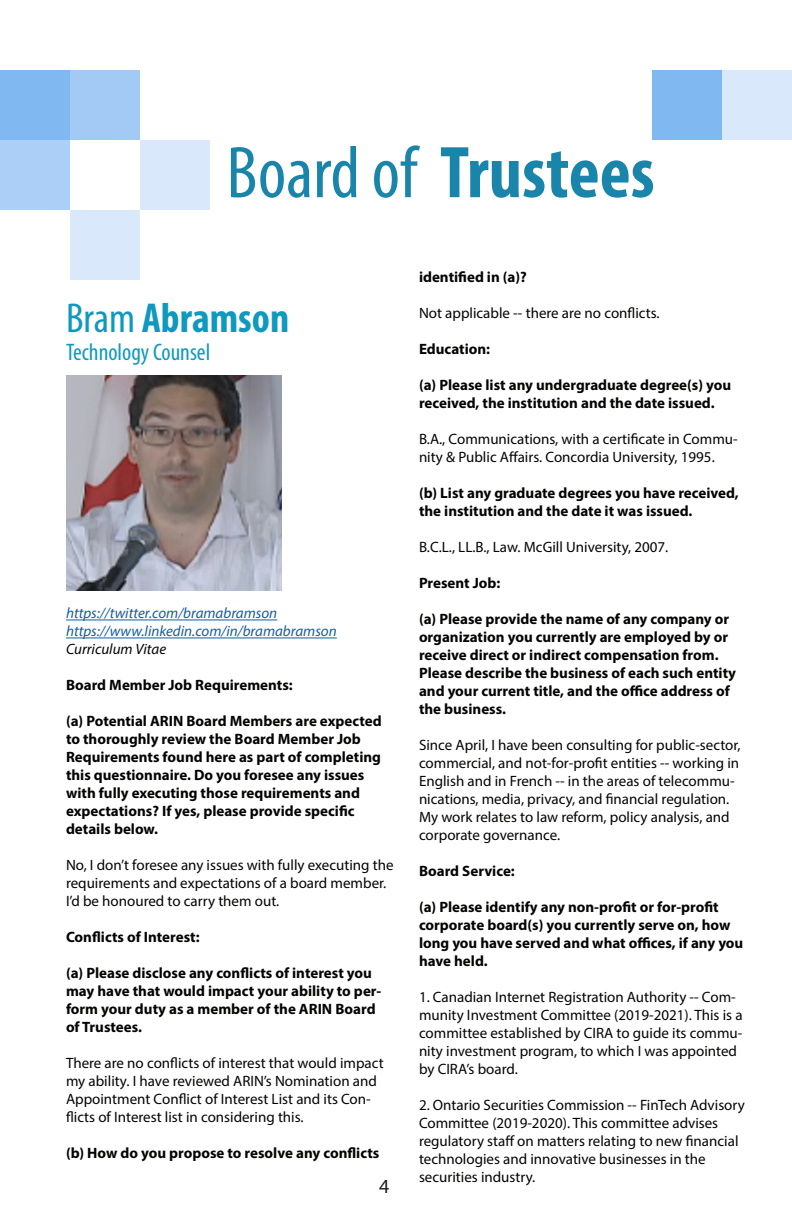
<style>
.page{position:relative;width:792px;height:1224px;background:#fff}
.page>*{position:absolute;margin:0;border:0;box-sizing:border-box;transform-origin:0 0}
.t1{font:700 condensed 74px "Myriad Pro";color:#1a85ab}
.t2{font:700 condensed 42px "Myriad Pro";color:#0f99bf}
.t3{font:condensed 24px "Myriad Pro";color:#0f99bf}
.t4{font:20px "Myriad Pro";color:#231f20}
.t5{font:15px/18px "Myriad Pro";color:#040503}
.t6{font:700 15px/18px "Myriad Pro";color:#040503}
.t7{font:italic 15px "Myriad Pro";color:#175d9e}
.t8{font:italic 15px "Myriad Pro";color:#040503}
.s1{font-weight:400}
</style>
<div class="page">
<hr style="left:66px;top:620px;width:211px;height:1px;background:#175d9e">
<hr style="left:66px;top:638px;width:271px;height:1px;background:#175d9e">
<img style="left:66px;top:376px;width:216px;height:214px">
<div style="left:0;top:70px;width:70px;height:70px;background:#80b8f2"></div>
<div style="left:652px;top:70px;width:70px;height:70px;background:#80b8f2"></div>
<div style="left:0;top:140px;width:70px;height:70px;background:#abcff7"></div>
<div style="left:70px;top:70px;width:70px;height:70px;background:#a3c9f5"></div>
<div style="left:70px;top:210px;width:70px;height:70px;background:#d9e8fa"></div>
<div style="left:140px;top:140px;width:70px;height:70px;background:#d9e8fa"></div>
<div style="left:722px;top:70px;width:70px;height:70px;background:#d9e8fa"></div>
<p class="t1" style="left:226px;top:126px;width:430px"><span class="s1">Board of</span> Trustees</p>
<p class="t2" style="left:66px;top:291px;width:225px"><span class="s1">Bram</span> Abramson</p>
<p class="t3" style="left:66px;top:338px;width:146px">Technology Counsel</p>
<p class="t7" style="left:66px;top:604px;width:213px">https://twitter.com/bramabramson</p>
<p class="t7" style="left:66px;top:622px;width:272px">https://www.linkedin.com/in/bramabramson</p>
<p class="t8" style="left:66px;top:640px;width:102px">Curriculum Vitae</p>
<p class="t6" style="left:66px;top:676px;width:228px">Board Member Job Requirements:</p>
<p class="t6" style="left:66px;top:712px;width:317px">(a) Potential ARIN Board Members are expected to thoroughly review the Board Member Job Requirements found here as part of completing this questionnaire. Do you foresee any issues with fully executing those requirements and expectations? If yes, please provide specific details below.</p>
<p class="t5" style="left:66px;top:856px;width:329px">No, I don’t foresee any issues with fully executing the requirements and expectations of a board member.<br>I’d be honoured to carry them out.</p>
<p class="t6" style="left:66px;top:928px;width:135px">Conflicts of Interest:</p>
<p class="t6" style="left:66px;top:964px;width:317px">(a) Please disclose any conflicts of interest you may have that would impact your ability to per&shy;form your duty as a member of the ARIN Board of Trustees.</p>
<p class="t5" style="left:66px;top:1054px;width:319px">There are no conflicts of interest that would impact my ability. I have reviewed ARIN’s Nomination and Appointment Conflict of Interest List and its Con&shy;flicts of Interest list in considering this.</p>
<p class="t6" style="left:66px;top:1144px;width:315px">(b) How do you propose to resolve any conflicts</p>
<h3 class="t4" style="left:379px;top:1174px;width:12px">4</h3>
<p class="t6" style="left:419px;top:268px;width:109px">identified in (a)?</p>
<p class="t5" style="left:419px;top:304px;width:242px">Not applicable -- there are no conflicts.</p>
<p class="t6" style="left:419px;top:340px;width:73px">Education:</p>
<p class="t6" style="left:419px;top:376px;width:314px">(a) Please list any undergraduate degree(s) you received, the institution and the date issued.</p>
<p class="t5" style="left:419px;top:430px;width:320px">B.A., Communications, with a certificate in Commu&shy;nity &amp; Public Affairs. Concordia University, 1995.</p>
<p class="t6" style="left:419px;top:484px;width:321px">(b) List any graduate degrees you have received, the institution and the date it was issued.</p>
<p class="t5" style="left:419px;top:538px;width:251px">B.C.L., LL.B., Law. McGill University, 2007.</p>
<p class="t6" style="left:419px;top:574px;width:83px">Present Job:</p>
<p class="t6" style="left:419px;top:610px;width:319px">(a) Please provide the name of any company or organization you currently are employed by or receive direct or indirect compensation from.<br>Please describe the business of each such entity and your current title, and the office address of the business.</p>
<p class="t5" style="left:419px;top:736px;width:323px">Since April, I have been consulting for public-sector, commercial, and not-for-profit entities -- working in English and in French -- in the areas of telecommu&shy;nications, media, privacy, and financial regulation.<br>My work relates to law reform, policy analysis, and corporate governance.</p>
<p class="t6" style="left:419px;top:862px;width:97px">Board Service:</p>
<p class="t6" style="left:419px;top:898px;width:326px">(a) Please identify any non-profit or for-profit corporate board(s) you currently serve on, how long you have served and what offices, if any you have held.</p>
<p class="t5" style="left:419px;top:988px;width:325px">1. Canadian Internet Registration Authority -- Com&shy;munity Investment Committee (2019-2021). This is a committee established by CIRA to guide its commu&shy;nity investment program, to which I was appointed by CIRA’s board.</p>
<p class="t5" style="left:419px;top:1096px;width:327px">2. Ontario Securities Commission -- FinTech Advisory Committee (2019-2020). This committee advises regulatory staff on matters relating to new financial technologies and innovative businesses in the securities industry.</p>
</div>
